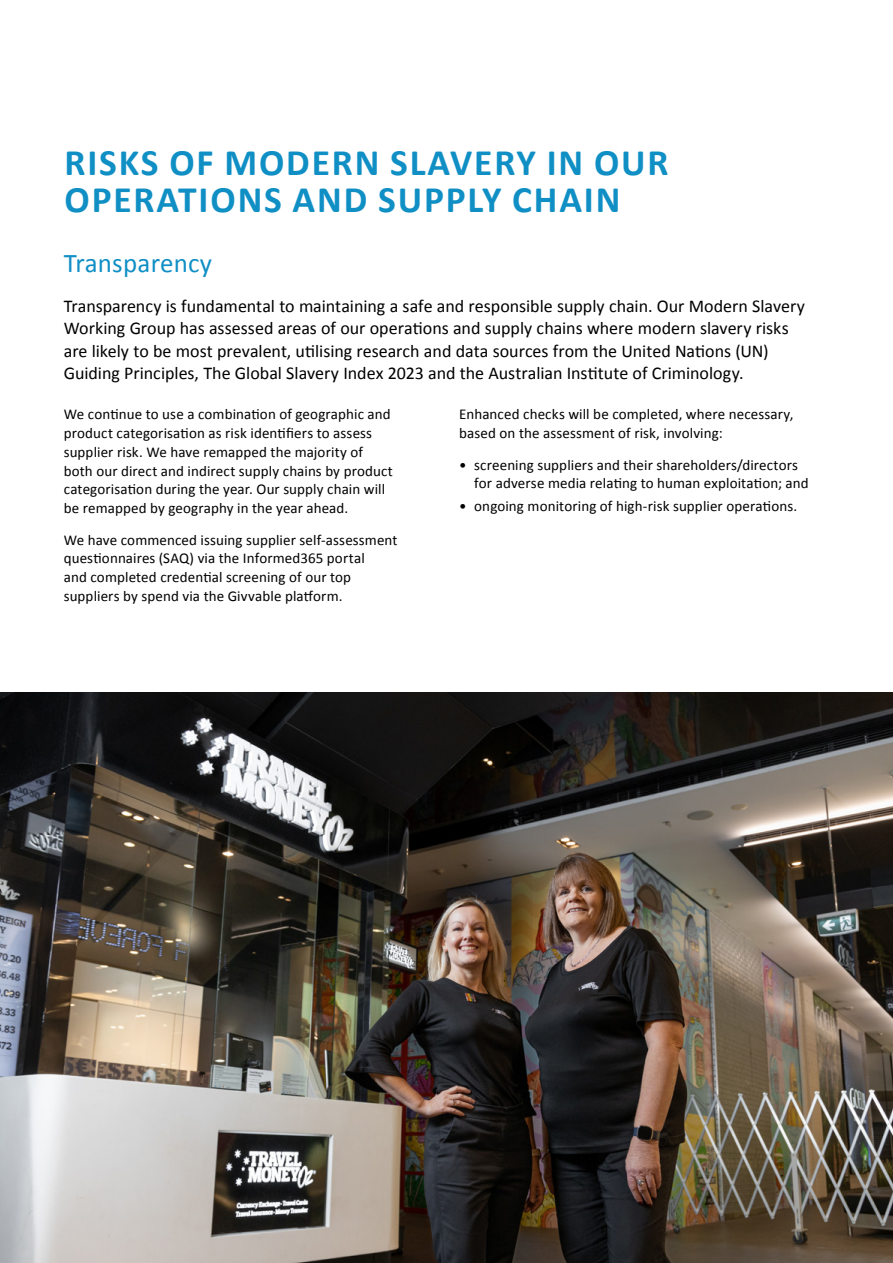
<style>
.page{position:relative;width:893px;height:1263px;background:#fff}
.page>*{position:absolute;margin:0;border:0;box-sizing:border-box;transform-origin:0 0}
.t1{font:700 37.5px/37.5px "Calibri";letter-spacing:.05em;color:#108fc5}
.t2{font:27px "Calibri";letter-spacing:.01em;color:#108fc5}
.t3{font:18px/22.5px "Calibri";color:#000}
.t4{font:15px/18.8px "Calibri";letter-spacing:.01em;color:#000}
</style>
<div class="page">
<img style="left:0;top:693px;width:893px;height:570px">
<h1 class="t1" style="left:65px;top:142px;width:606px">RISKS OF MODERN SLAVERY IN OUR<br>OPERATIONS AND SUPPLY CHAIN</h1>
<h2 class="t2" style="left:64px;top:245px;width:150px">Transparency</h2>
<p class="t3" style="left:64px;top:294px;width:743px">Transparency is fundamental to maintaining a safe and responsible supply chain. Our Modern Slavery Working Group has assessed areas of our operations and supply chains where modern slavery risks are likely to be most prevalent, utilising research and data sources from the United Nations (UN)<br>Guiding Principles, The Global Slavery Index 2023 and the Australian Institute of Criminology.</p>
<p class="t4" style="left:64px;top:405px;width:331px">We continue to use a combination of geographic and product categorisation as risk identifiers to assess supplier risk. We have remapped the majority of both our direct and indirect supply chains by product categorisation during the year. Our supply chain will be remapped by geography in the year ahead.</p>
<p class="t4" style="left:64px;top:530px;width:335px">We have commenced issuing supplier self-assessment questionnaires (SAQ) via the Informed365 portal<br>and completed credential screening of our top suppliers by spend via the Givvable platform.</p>
<p class="t4" style="left:459px;top:405px;width:336px">Enhanced checks will be completed, where necessary, based on the assessment of risk, involving:</p>
<p class="t4" style="left:474px;top:455px;width:336px;text-indent:-15px">• screening suppliers and their shareholders/directors for adverse media relating to human exploitation; and</p>
<p class="t4" style="left:459px;top:497px;width:339px">• ongoing monitoring of high-risk supplier operations.</p>
</div>
